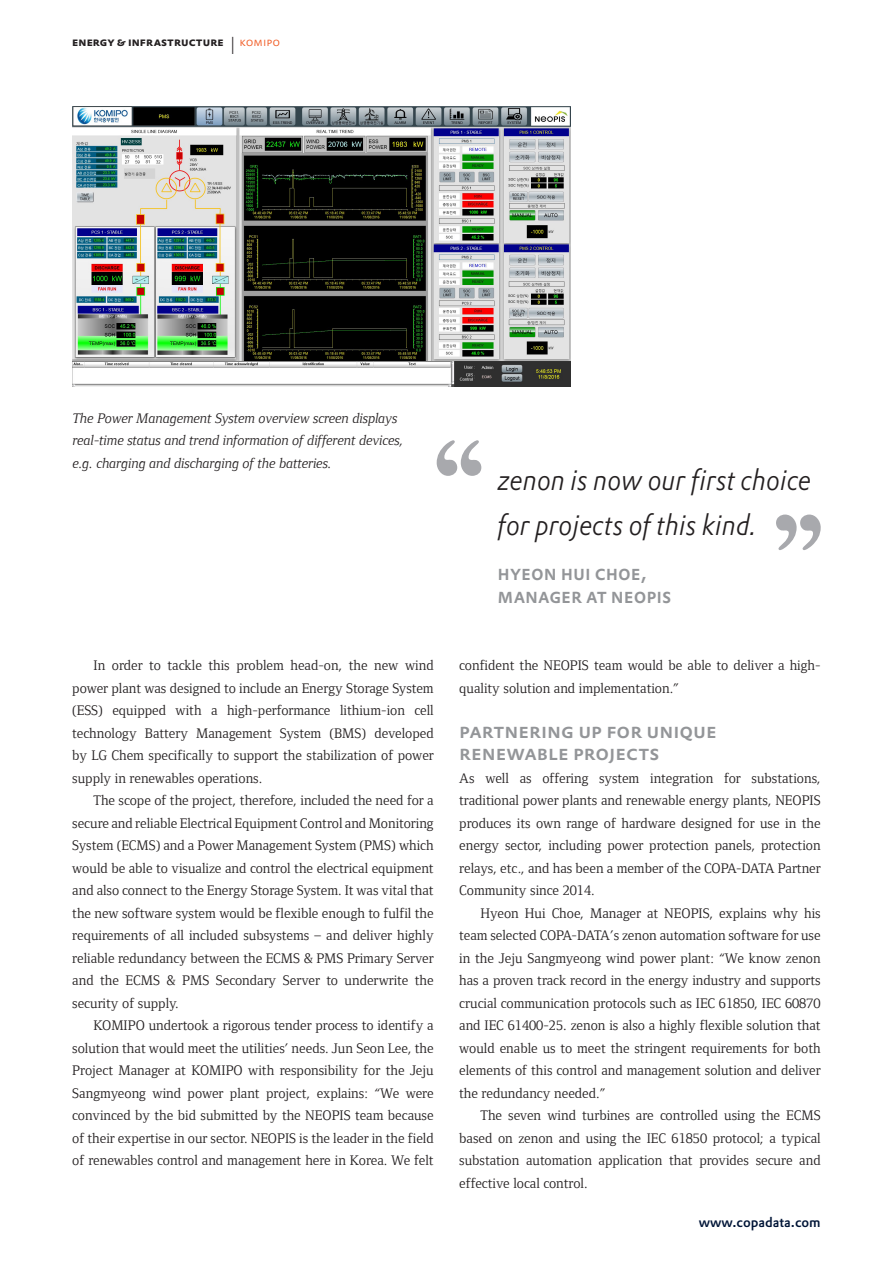
<style>
.page{position:relative;width:893px;height:1263px;background:#fff}
.page>*{position:absolute;margin:0;border:0;box-sizing:border-box;transform-origin:0 0}
.quote{font:italic 300 29.1px/45px "DTL Prokyon TOT";color:#231f20;scale:.93 1}
.headlines_in_copy_le{font:500 21px/22.5px "DTL Prokyon TOT Caps";color:#939598}
.quote_caption{font:500 21px/22.5px "DTL Prokyon TOT Caps";color:#939598;scale:.93 1}
.copy_indent_ENGLISH{font:14.25px/22.5px "Foundry Form Serif";color:#231f20;text-align:justify}
.copy_no_indent_ENGLI{font:14.25px/22.5px "Foundry Form Serif";color:#231f20;text-align:justify}
.Caption_left{font:14.25px/22.5px "Foundry Form Serif Italic OSF";color:#231f20}
.t1{font:500 13.5px "DTL Prokyon TOT";color:#001537}
.t2{font:700 12px "DTL Prokyon TOT Caps";letter-spacing:.005em;color:#231f20}
.s1{font-weight:300;font-size:24px}
.s2{font-weight:300;color:#f15921}
</style>
<div class="page">
<svg style="left:776px;top:514px;width:45px;height:36px"></svg>
<svg style="left:437px;top:440px;width:44px;height:36px"></svg>
<img style="left:72px;top:106px;width:498px;height:280px">
<p class="t2" style="left:72px;top:34px;width:210px">energy &amp; infrastructure <span class="s1">I</span> <span class="s2">komipo</span></p>
<p class="Caption_left" style="left:73px;top:407px;width:332px">The Power Management System overview screen displays real-time status and trend information of different devices, e.g. charging and discharging of the batteries.</p>
<p class="copy_indent_ENGLISH" style="left:72px;top:654px;width:363px;text-indent:21px">In order to tackle this problem head-on, the new wind power plant was designed to include an Energy Storage System (ESS) equipped with a high-performance lithium-ion cell technology Battery Management System (BMS) developed by LG Chem specifically to support the stabilization of power supply in renewables operations.</p>
<p class="copy_indent_ENGLISH" style="left:72px;top:789px;width:363px;text-indent:21px">The scope of the project, therefore, included the need for a secure and reliable Electrical Equipment Control and Monitoring System (ECMS) and a Power Management System (PMS) which would be able to visualize and control the electrical equipment and also connect to the Energy Storage System. It was vital that the new software system would be flexible enough to fulfil the requirements of all included subsystems – and deliver highly reliable redundancy between the ECMS &amp; PMS Primary Server and the ECMS &amp; PMS Secondary Server to underwrite the security of supply.</p>
<p class="copy_indent_ENGLISH" style="left:72px;top:1014px;width:363px;text-indent:21px">KOMIPO undertook a rigorous tender process to identify a solution that would meet the utilities’ needs. Jun Seon Lee, the Project Manager at KOMIPO with responsibility for the Jeju Sangmyeong wind power plant project, explains: “We were convinced by the bid submitted by the NEOPIS team because of their expertise in our sector. NEOPIS is the leader in the field of renewables control and management here in Korea. We felt</p>
<p class="quote" style="left:498px;top:457px;width:339px">zenon is now our first choice for projects of this kind.</p>
<p class="quote_caption" style="left:498px;top:561px;width:179px">Hyeon Hui Choe,<br>Manager at NEO PIS</p>
<p class="copy_indent_ENGLISH" style="left:459px;top:654px;width:363px">confident the NEOPIS team would be able to deliver a high&shy;quality solution and implementation.”</p>
<p class="headlines_in_copy_le" style="left:459px;top:719px;width:259px">Partnering up for unique renewable projects</p>
<p class="copy_no_indent_ENGLI" style="left:459px;top:767px;width:363px">As well as offering system integration for substations, traditional power plants and renewable energy plants, NEOPIS produces its own range of hardware designed for use in the energy sector, including power protection panels, protection relays, etc., and has been a member of the COPA-DATA Partner Community since 2014.</p>
<p class="copy_indent_ENGLISH" style="left:459px;top:902px;width:363px;text-indent:21px">Hyeon Hui Choe, Manager at NEOPIS, explains why his team selected COPA-DATA’s zenon automation software for use in the Jeju Sangmyeong wind power plant: “We know zenon has a proven track record in the energy industry and supports crucial communication protocols such as IEC 61850, IEC 60870 and IEC 61400-25. zenon is also a highly flexible solution that would enable us to meet the stringent requirements for both elements of this control and management solution and deliver the redundancy needed.”</p>
<p class="copy_indent_ENGLISH" style="left:459px;top:1104px;width:363px;text-indent:21px">The seven wind turbines are controlled using the ECMS based on zenon and using the IEC 61850 protocol; a typical substation automation application that provides secure and effective local control.</p>
<p class="t1" style="left:699px;top:1213px;width:124px">www.copadata.com</p>
</div>
